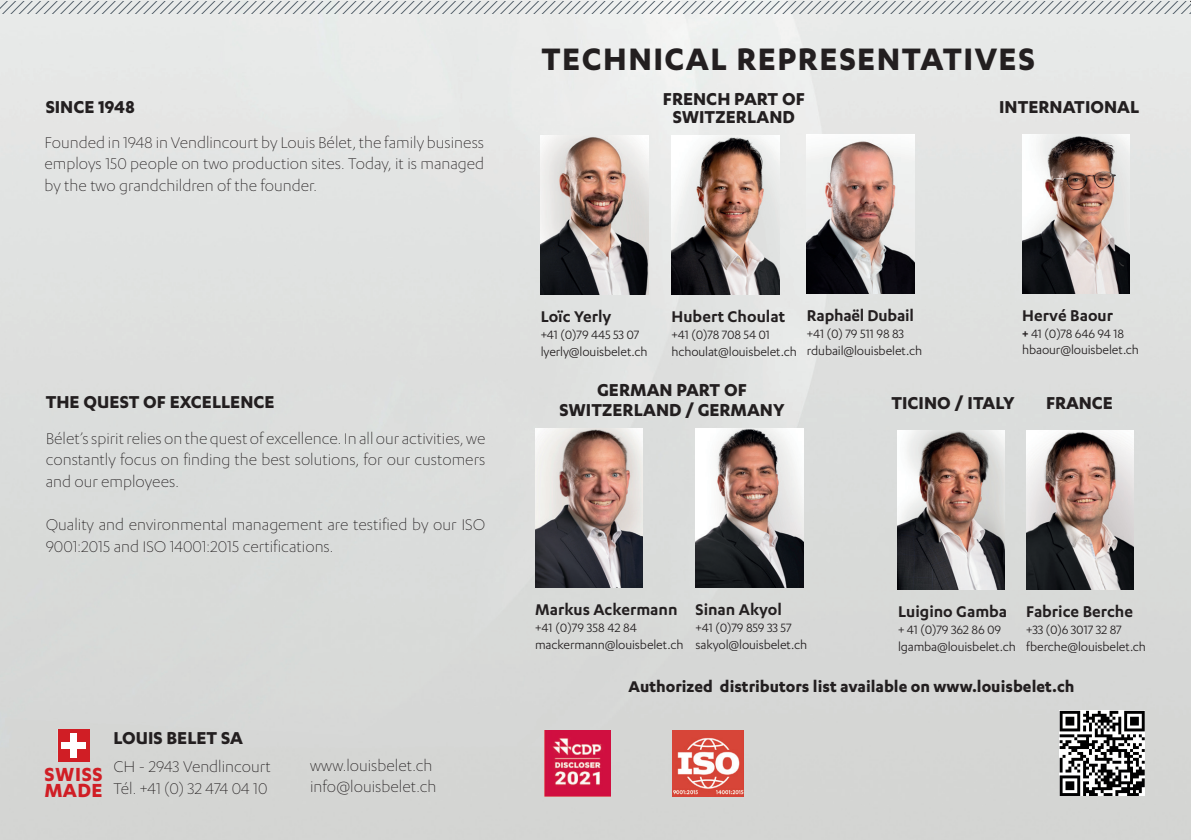
<style>
.page{position:relative;width:1191px;height:840px;background:#fff}
.page>*{position:absolute;margin:0;border:0;box-sizing:border-box;transform-origin:0 0}
.t1{font:700 36px "Karbon";letter-spacing:.04em;color:#231f20}
.t2{font:700 22px/16px "Karbon";letter-spacing:.025em;color:#d01e25}
.t3{font:700 20px/18px "Karbon";color:#231f20;text-align:center}
.t4{font:300 18px/21.6px "Karbon";color:#231f20}
.t5{font:600 18px "Karbon";color:#231f20}
.t6{font:700 18px "Karbon";color:#231f20}
.t7{font:14px/16.8px "Karbon";letter-spacing:-.01em;color:#231f20}
.s1{font-weight:600}
</style>
<div class="page">
<img style="left:0;top:14px;width:1191px;height:825px">
<img style="left:540px;top:135px;width:108px;height:159px">
<img style="left:671px;top:135px;width:108px;height:159px">
<img style="left:695px;top:428px;width:108px;height:159px">
<img style="left:897px;top:430px;width:107px;height:159px">
<img style="left:535px;top:428px;width:108px;height:159px">
<img style="left:1022px;top:134px;width:108px;height:159px">
<img style="left:1026px;top:430px;width:108px;height:159px">
<div style="left:58px;top:728px;width:31px;height:32px;background:#d01e25"></div>
<div style="left:70px;top:732px;width:7px;height:25px;background:#fff"></div>
<div style="left:61px;top:741px;width:25px;height:6px;background:#fff"></div>
<img style="left:544px;top:730px;width:66px;height:65px">
<img style="left:672px;top:730px;width:71px;height:65px">
<img style="left:807px;top:134px;width:107px;height:159px">
<svg style="left:1059px;top:710px;width:85px;height:85px"></svg>
<svg style="left:0;top:0;width:1191px;height:14px"></svg>
<svg style="left:1026px;top:641px;width:10px;height:9px"></svg>
<p class="t3" style="left:46px;top:97px;width:90px">SINCE 1948</p>
<p class="t4" style="left:44px;top:131px;width:441px;text-align:justify">Founded in 1948 in Vendlincourt by Louis Bélet, the family business employs 150 people on two production sites. Today, it is managed by the two grandchildren of the founder.</p>
<p class="t3" style="left:46px;top:392px;width:230px">THE QUEST OF EXCELLENCE</p>
<p class="t4" style="left:46px;top:427px;width:441px;text-align:justify">Bélet’s spirit relies on the quest of excellence. In all our activities, we constantly focus on finding the best solutions, for our customers and our employees.</p>
<p class="t4" style="left:46px;top:513px;width:441px">Quality and environmental management are testified by our ISO<br>9001:2015 and ISO 14001:2015 certifications.</p>
<p class="t2" style="left:44px;top:765px;width:60px">SWISS<br>MADE</p>
<p class="t3" style="left:113px;top:727px;width:131px">LOUIS BELET SA</p>
<p class="t4" style="left:113px;top:754px;width:159px">CH - 2943 Vendlincourt<br>Tél. +41 (0) 32 474 04 10</p>
<p class="t4" style="left:310px;top:753px;width:128px">www.louisbelet.ch info@louisbelet.ch</p>
<h1 class="t1" style="left:541px;top:39px;width:495px">TECHNICAL REPRESENTATIVES</h1>
<p class="t3" style="left:663px;top:89px;width:143px">FRENCH PART OF<br>SWITZERLAND</p>
<p class="t5" style="left:540px;top:306px;width:72px">Loïc Yerly</p>
<p class="t7" style="left:540px;top:325px;width:108px">+41 (0)79 445 53 07 lyerly@louisbelet.ch</p>
<p class="t5" style="left:671px;top:306px;width:115px">Hubert Choulat</p>
<p class="t7" style="left:671px;top:325px;width:127px">+41 (0)78 708 54 01 hchoulat@louisbelet.ch</p>
<p class="t5" style="left:807px;top:305px;width:109px">Raphaël Dubail</p>
<p class="t7" style="left:807px;top:325px;width:117px">+41 (0) 79 511 98 83 rdubail@louisbelet.ch</p>
<p class="t3" style="left:999px;top:97px;width:141px">INTERNATIONAL</p>
<p class="t5" style="left:1022px;top:305px;width:92px">Hervé Baour</p>
<p class="t7" style="left:1022px;top:324px;width:118px"><span class="s1">+</span> 41 (0)78 646 94 18 hbaour@louisbelet.ch</p>
<p class="t3" style="left:559px;top:379px;width:227px;line-height:20px">GERMAN PART OF<br>SWITZERLAND / GERMANY</p>
<p class="t3" style="left:891px;top:393px;width:125px">TICINO / ITALY</p>
<p class="t3" style="left:1046px;top:393px;width:68px">FRANCE</p>
<p class="t5" style="left:535px;top:599px;width:144px">Markus Ackermann</p>
<p class="t7" style="left:535px;top:618px;width:150px">+41 (0)79 358 42 84 mackermann@louisbelet.ch</p>
<p class="t5" style="left:695px;top:599px;width:88px">Sinan Akyol</p>
<p class="t7" style="left:695px;top:618px;width:113px">+41 (0)79 859 33 57 sakyol@louisbelet.ch</p>
<p class="t5" style="left:898px;top:601px;width:111px">Luigino Gamba</p>
<p class="t7" style="left:898px;top:620px;width:119px">+ 41 (0)79 362 86 09 lgamba@louisbelet.ch</p>
<p class="t5" style="left:1026px;top:601px;width:108px">Fabrice Berche</p>
<p class="t7" style="left:1037px;top:620px;width:110px;text-indent:-11px">+33 (0)6 3017 32 87 erche@louisbelet.ch</p>
<p class="t6" style="left:628px;top:676px;width:447px">Authorized distributors list available on www.louisbelet.ch</p>
</div>
